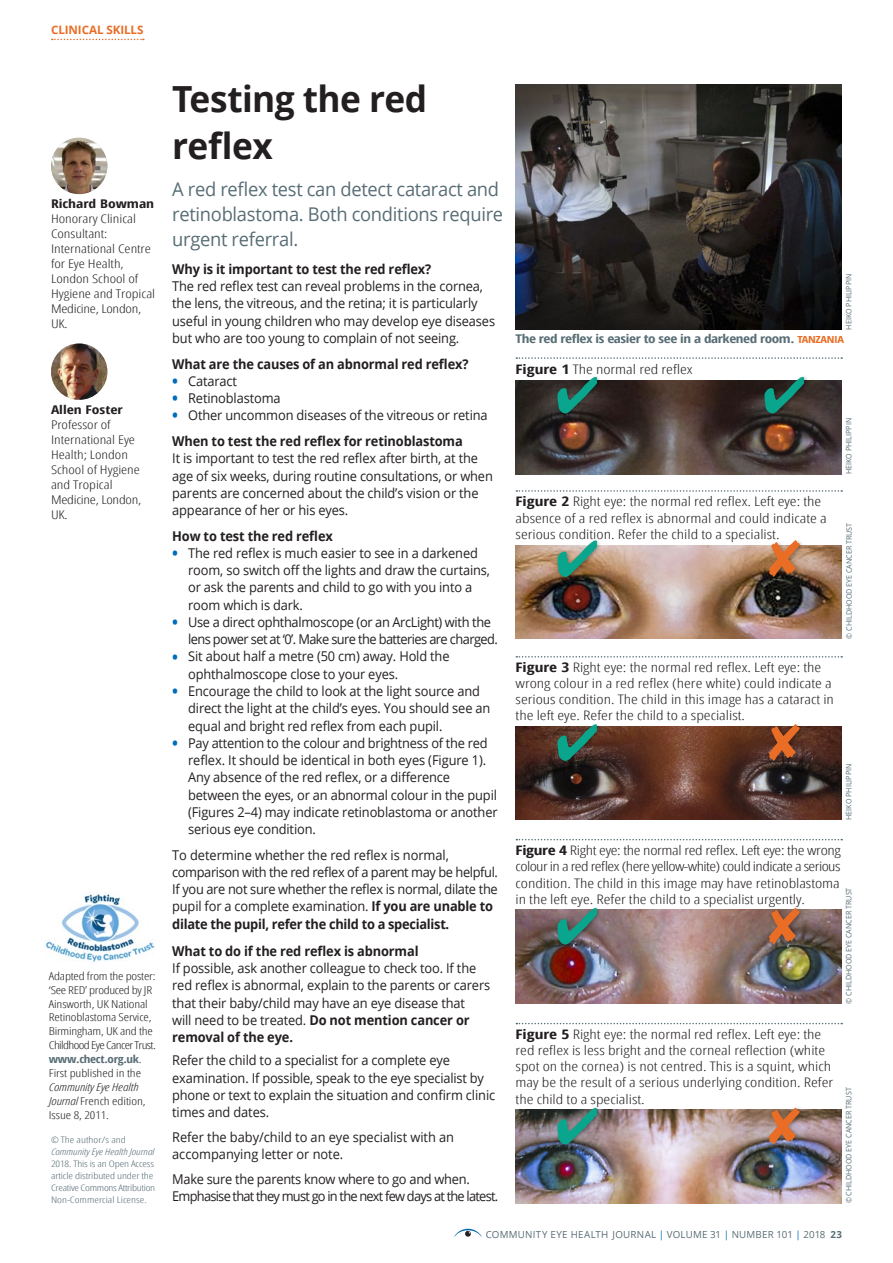
<style>
.page{position:relative;width:893px;height:1263px;background:#fff}
.page>*{position:absolute;margin:0;border:0;box-sizing:border-box;transform-origin:0 0}
.t1{font:51px "MS Gothic";color:#09a68d}
.t2{font:51px "MS Gothic";color:#e96d24}
.t3{font:700 36px/46.5px "Open Sans";letter-spacing:-.02em;color:#231f20}
.t4{font:18.9px/24.9px "Open Sans";letter-spacing:-.015em;color:#586d75}
.t5{font:13.5px/17.2px "Open Sans";letter-spacing:-.01em;color:#231f20;scale:.95 1}
.t6{font:700 13.5px "Open Sans";letter-spacing:-.01em;color:#231f20;scale:.95 1}
.t7{font:13.5px/17.2px "Open Sans";letter-spacing:-.035em;color:#231f20;scale:.95 1}
.t8{font:13.5px/17.2px "Open Sans";letter-spacing:-.06em;color:#231f20;scale:.95 1}
.t9{font:300 13.2px/16.2px "Open Sans Condensed";color:#231f20;scale:1.32 1}
.t10{font:300 12px/15px "Open Sans Condensed";color:#231f20;scale:1.3 1}
.t11{font:700 12px "Open Sans Condensed";letter-spacing:-.03em;color:#586d75;scale:1.26 1}
.t12{font:700 12px "Open Sans Condensed";color:#231f20;scale:1.3 1}
.t13{font:700 11.7px "Open Sans";letter-spacing:-.005em;color:#e96d24}
.t14{font:300 10.8px/14px "Open Sans Condensed";letter-spacing:-.01em;color:#231f20;scale:1.27 1}
.t15{font:9.75px "Open Sans";letter-spacing:.025em;color:#586d75}
.t16{font:300 9px/12px "Open Sans Condensed";letter-spacing:-.01em;color:#586d75;scale:1.3 1}
.t17{font:italic 300 9px "Open Sans Condensed";color:#586d75;scale:1.3 1}
.t18{font:300 9px "Open Sans Condensed";letter-spacing:-.01em;color:#586d75;scale:1.04 1}
.t19{font:7.5px "Open Sans";color:#586d75;scale:.95 1}
.s1{font-weight:700;color:#586d75}
.s2{font-style:italic}
.s3{font-weight:700;font-size:16.5px;color:#006cb7}
.s4{font-weight:700}
.s5{font-size:9.75px;color:#e96d24}
.s6{color:#006cb7}
</style>
<div class="page">
<svg style="left:454px;top:1229px;width:28px;height:8px"></svg>
<svg style="left:52px;top:39px;width:92px;height:1px"></svg>
<img style="left:516px;top:85px;width:326px;height:245px">
<img style="left:516px;top:910px;width:326px;height:93px">
<img style="left:516px;top:1110px;width:326px;height:93px">
<img style="left:516px;top:381px;width:326px;height:93px">
<img style="left:516px;top:545px;width:326px;height:94px">
<img style="left:516px;top:726px;width:326px;height:94px">
<svg style="left:516px;top:357px;width:326px;height:2px"></svg>
<svg style="left:516px;top:490px;width:326px;height:2px"></svg>
<svg style="left:516px;top:656px;width:326px;height:1px"></svg>
<svg style="left:516px;top:839px;width:326px;height:1px"></svg>
<svg style="left:516px;top:1023px;width:326px;height:1px"></svg>
<div style="left:555px;top:375px;width:254px;height:43px;background:#000;opacity:.33"></div>
<div style="left:555px;top:537px;width:250px;height:45px;background:#000;opacity:.33"></div>
<div style="left:555px;top:721px;width:250px;height:45px;background:#000;opacity:.33"></div>
<div style="left:555px;top:905px;width:250px;height:44px;background:#000;opacity:.33"></div>
<div style="left:555px;top:1105px;width:250px;height:44px;background:#000;opacity:.33"></div>
<img style="left:51px;top:138px;width:56px;height:56px;border-radius:28px">
<img style="left:51px;top:343px;width:56px;height:57px;border-radius:28px">
<img style="left:45px;top:894px;width:110px;height:68px">
<p class="t13" style="left:51px;top:22px;width:94px">CLINICAL SKILLS</p>
<p class="t12" style="left:51px;top:195px;width:81px">Richard Bowman</p>
<p class="t10" style="left:51px;top:211px;width:82px">Honorary Clinical<br>Consultant:<br>International Centre for Eye Health,<br>London School of<br>Hygiene and Tropical<br>Medicine, London,<br>UK.</p>
<p class="t12" style="left:51px;top:401px;width:57px">Allen Foster</p>
<p class="t10" style="left:51px;top:416px;width:71px">Professor of<br>International Eye<br>Health; London<br>School of Hygiene and Tropical<br>Medicine, London,<br>UK.</p>
<p class="t14" style="left:49px;top:968px;width:86px">Adapted from the poster: ‘See RED’ produced by JR<br>Ainsworth, UK National<br>Retinoblastoma Service,<br>Birmingham, UK and the<br>Childhood Eye Cancer Trust. <span class="s1">www.chect.org.uk</span>.<br>First published in the</p>
<p class="t14" style="left:49px;top:1079px;width:78px"><span class="s2">Community Eye Health<br>Journal</span> French edition,<br>Issue 8, 2011.</p>
<p class="t18" style="left:51px;top:1134px;width:74px">© The author/s and</p>
<p class="t17" style="left:51px;top:1146px;width:81px">Community Eye Health Journal</p>
<p class="t16" style="left:51px;top:1158px;width:82px">2018. This is an Open Access article distributed under the<br>Creative Commons Attribution<br>Non-Commercial License.</p>
<h2 class="t3" style="left:172px;top:75px;width:257px">Testing the red reflex</h2>
<h3 class="t4" style="left:172px;top:177px;width:332px">A red reflex test can detect cataract and retinoblastoma. Both conditions require urgent referral.</h3>
<p class="t6" style="left:172px;top:259px;width:274px">Why is it important to test the red reflex?</p>
<p class="t5" style="left:172px;top:277px;width:341px">The red reflex test can reveal problems in the cornea, the lens, the vitreous, and the retina; it is particularly useful in young children who may develop eye diseases but who are too young to complain of not seeing.</p>
<p class="t6" style="left:172px;top:354px;width:313px">What are the causes of an abnormal red reflex?</p>
<p class="t5" style="left:172px;top:372px;width:70px"><span class="s3">•</span> Cataract</p>
<p class="t5" style="left:172px;top:389px;width:116px"><span class="s3">•</span> Retinoblastoma</p>
<p class="t5" style="left:172px;top:402px;width:334px;line-height:25.7px"><span class="s3">•</span> Other uncommon diseases of the vitreous or retina<br><span class="s4">When to test the red reflex for retinoblastoma</span></p>
<p class="t5" style="left:172px;top:449px;width:339px">It is important to test the red reflex after birth, at the age of six weeks, during routine consultations, or when parents are concerned about the child’s vision or the appearance of her or his eyes.</p>
<p class="t6" style="left:172px;top:526px;width:171px">How to test the red reflex</p>
<p class="t5" style="left:188px;top:544px;width:319px;text-indent:-16px"><span class="s3">•</span> The red reflex is much easier to see in a darkened room, so switch off the lights and draw the curtains, or ask the parents and child to go with you into a room which is dark.</p>
<p class="t7" style="left:188px;top:613px;width:327px;text-indent:-16px"><span class="s3">•</span> Use a direct ophthalmoscope (or an ArcLight) with the lens power set at ‘0’. Make sure the batteries are charged.</p>
<p class="t5" style="left:188px;top:648px;width:277px;text-indent:-16px"><span class="s3">•</span> Sit about half a metre (50 cm) away. Hold the ophthalmoscope close to your eyes.</p>
<p class="t5" style="left:188px;top:682px;width:320px;text-indent:-16px"><span class="s3">•</span> Encourage the child to look at the light source and direct the light at the child’s eyes. You should see an equal and bright red reflex from each pupil.</p>
<p class="t5" style="left:188px;top:734px;width:327px;text-indent:-16px"><span class="s3">•</span> Pay attention to the colour and brightness of the red reflex. It should be identical in both eyes (Figure 1).<br>Any absence of the red reflex, or a difference between the eyes, or an abnormal colour in the pupil (Figures 2–4) may indicate retinoblastoma or another serious eye condition.</p>
<p class="t5" style="left:172px;top:846px;width:344px">To determine whether the red reflex is normal, comparison with the red reflex of a parent may be helpful.<br>If you are not sure whether the reflex is normal, dilate the pupil for a complete examination. <span class="s4">If you are unable to dilate the pupil, refer the child to a specialist.</span></p>
<p class="t6" style="left:172px;top:941px;width:261px">What to do if the red reflex is abnormal</p>
<p class="t5" style="left:172px;top:959px;width:336px">If possible, ask another colleague to check too. If the red reflex is abnormal, explain to the parents or carers that their baby/child may have an eye disease that<br>will need to be treated. <span class="s4">Do not mention cancer or removal of the eye.</span></p>
<p class="t5" style="left:172px;top:1051px;width:341px">Refer the child to a specialist for a complete eye examination. If possible, speak to the eye specialist by phone or text to explain the situation and confirm clinic times and dates.</p>
<p class="t5" style="left:172px;top:1128px;width:298px">Refer the baby/child to an eye specialist with an accompanying letter or note.</p>
<p class="t8" style="left:172px;top:1170px;width:345px">Make sure the parents know where to go and when.<br>Emphasise that they must go in the next few days at the latest.</p>
<p class="t19" style="left:843px;top:330px;width:61px;rotate:-90deg">HEIKO PHILIPPIN</p>
<p class="t11" style="left:516px;top:330px;width:262px">The red reflex is easier to see in a darkened room. <span class="s5">TANZANIA</span></p>
<h1 class="t1" style="left:552px;top:369px;width:52px">✔</h1>
<h1 class="t1" style="left:759px;top:369px;width:52px">✔</h1>
<p class="t9" style="left:516px;top:361px;width:136px"><span class="s4">Figure 1</span> The normal red reflex</p>
<p class="t9" style="left:516px;top:493px;width:237px"><span class="s4">Figure 2</span> Right eye: the normal red reflex. Left eye: the absence of a red reflex is abnormal and could indicate a serious condition. Refer the child to a specialist.</p>
<h1 class="t1" style="left:552px;top:532px;width:52px">✔</h1>
<h1 class="t2" style="left:759px;top:532px;width:52px">✘</h1>
<p class="t9" style="left:516px;top:658px;width:243px"><span class="s4">Figure 3</span> Right eye: the normal red reflex. Left eye: the wrong colour in a red reflex (here white) could indicate a serious condition. The child in this image has a cataract in the left eye. Refer the child to a specialist.</p>
<h1 class="t1" style="left:552px;top:716px;width:52px">✔</h1>
<h1 class="t2" style="left:759px;top:716px;width:52px">✘</h1>
<p class="t19" style="left:843px;top:474px;width:61px;rotate:-90deg">HEIKO PHILIPPIN</p>
<p class="t19" style="left:844px;top:639px;width:124px;rotate:-90deg">© CHILDHOOD EYE CANCER TRUST</p>
<p class="t19" style="left:843px;top:820px;width:61px;rotate:-90deg">HEIKO PHILIPPIN</p>
<p class="t9" style="left:516px;top:842px;width:248px;text-align:justify"><span class="s4">Figure 4</span> Right eye: the normal red reflex. Left eye: the wrong colour in a red reflex (here yellow-white) could indicate a serious condition. The child in this image may have retinoblastoma in the left eye. Refer the child to a specialist urgently.</p>
<p class="t19" style="left:843px;top:1003px;width:124px;rotate:-90deg">© CHILDHOOD EYE CANCER TRUST</p>
<h1 class="t1" style="left:552px;top:900px;width:52px">✔</h1>
<h1 class="t2" style="left:759px;top:900px;width:52px">✘</h1>
<p class="t9" style="left:516px;top:1026px;width:242px"><span class="s4">Figure 5</span> Right eye: the normal red reflex. Left eye: the red reflex is less bright and the corneal reflection (white spot on the cornea) is not centred. This is a squint, which may be the result of a serious underlying condition. Refer the child to a specialist.</p>
<h1 class="t1" style="left:552px;top:1100px;width:52px">✔</h1>
<h1 class="t2" style="left:759px;top:1100px;width:52px">✘</h1>
<p class="t19" style="left:843px;top:1203px;width:124px;rotate:-90deg">© CHILDHOOD EYE CANCER TRUST</p>
<p class="t15" style="left:486px;top:1228px;width:358px">COMMUNITY EYE HEALTH JOURNAL <span class="s6">|</span> VOLUME 31 <span class="s6">|</span> NUMBER 101 <span class="s6">|</span> 2018 <span class="s4">23</span></p>
</div>
